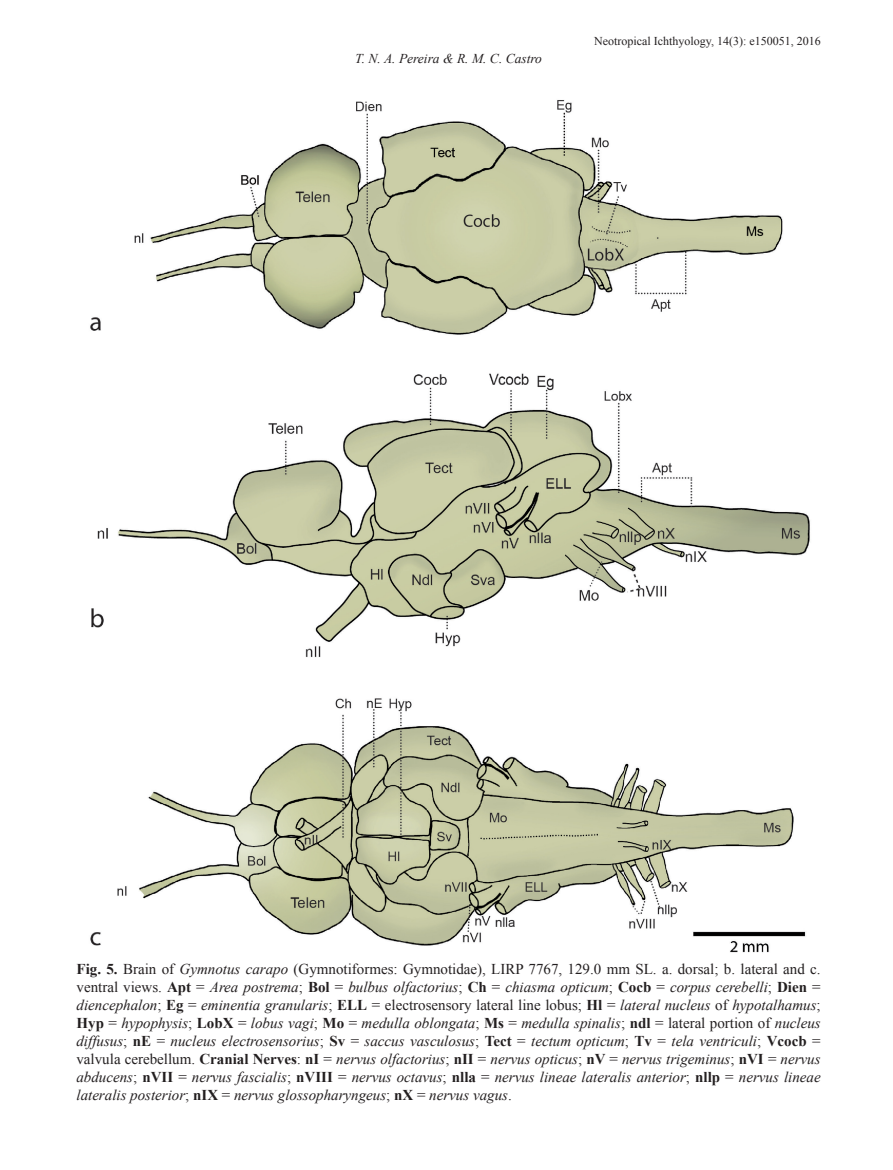
<style>
.page{position:relative;width:893px;height:1170px;background:#fff}
.page>*{position:absolute;margin:0;border:0;box-sizing:border-box;transform-origin:0 0}
.t1{font:italic 15px/18px "Times New Roman";color:#231f20;text-align:justify}
.t2{font:italic 13.5px "Times New Roman";color:#231f20}
.t3{font:12px "Times New Roman";color:#231f20}
.s1{font-weight:700;font-style:normal}
.s2{font-style:normal}
</style>
<div class="page">
<img style="left:90px;top:100px;width:720px;height:853px">
<p class="t2" style="left:355px;top:49px;width:188px">T. N. A. Pereira &amp; R. M. C. Castro</p>
<p class="t3" style="left:594px;top:33px;width:228px">Neotropical Ichthyology, 14(3): e150051, 2016</p>
<p class="t1" style="left:76px;top:959px;width:746px"><span class="s1">Fig. 5.</span> <span class="s2">Brain of</span> Gymnotus carapo <span class="s2">(Gymnotiformes: Gymnotidae), LIRP 7767, 129.0 mm SL. a. dorsal; b. lateral and c. ventral views.</span> <span class="s1">Apt</span> <span class="s2">=</span> Area postrema<span class="s2">;</span> <span class="s1">Bol</span> <span class="s2">=</span> bulbus olfactorius<span class="s2">;</span> <span class="s1">Ch</span> <span class="s2">=</span> chiasma opticum<span class="s2">;</span> <span class="s1">Cocb</span> <span class="s2">=</span> corpus cerebelli<span class="s2">;</span> <span class="s1">Dien</span> <span class="s2">= </span>diencephalon<span class="s2">;</span> <span class="s1">Eg</span> <span class="s2">=</span> eminentia granularis<span class="s2">;</span> <span class="s1">ELL</span> <span class="s2">= electrosensory lateral line lobus;</span> <span class="s1">Hl</span> <span class="s2">=</span> lateral nucleus <span class="s2">of</span> hypotalhamus<span class="s2">; </span><span class="s1">Hyp</span> <span class="s2">=</span> hypophysis<span class="s2">;</span> <span class="s1">LobX</span> <span class="s2">=</span> lobus vagi<span class="s2">;</span> <span class="s1">Mo</span> <span class="s2">=</span> medulla oblongata<span class="s2">;</span> <span class="s1">Ms</span> <span class="s2">=</span> medulla spinalis<span class="s2">;</span> <span class="s1">ndl</span> <span class="s2">= lateral portion of</span> nucleus diffusus<span class="s2">;</span> <span class="s1">nE</span> <span class="s2">=</span> nucleus electrosensorius<span class="s2">;</span> <span class="s1">Sv</span> <span class="s2">=</span> saccus vasculosus<span class="s2">;</span> <span class="s1">Tect</span> <span class="s2">=</span> tectum opticum<span class="s2">;</span> <span class="s1">Tv</span> <span class="s2">=</span> tela ventriculi<span class="s2">;</span> <span class="s1">Vcocb</span> <span class="s2">= valvula cerebellum.</span> <span class="s1">Cranial Nerves</span><span class="s2">:</span> <span class="s1">nI</span> <span class="s2">=</span> nervus olfactorius<span class="s2">;</span> <span class="s1">nII</span> <span class="s2">=</span> nervus opticus<span class="s2">;</span> <span class="s1">nV</span> <span class="s2">=</span> nervus trigeminus<span class="s2">;</span> <span class="s1">nVI</span> <span class="s2">=</span> nervus abducens<span class="s2">;</span> <span class="s1">nVII</span> <span class="s2">=</span> nervus fascialis<span class="s2">;</span> <span class="s1">nVIII</span> <span class="s2">=</span> nervus octavus<span class="s2">;</span> <span class="s1">nlla</span> <span class="s2">=</span> nervus lineae lateralis anterior<span class="s2">;</span> <span class="s1">nllp</span> <span class="s2">=</span> nervus lineae lateralis posterior<span class="s2">;</span> <span class="s1">nIX</span> <span class="s2">=</span> nervus glossopharyngeus<span class="s2">;</span> <span class="s1">nX</span> <span class="s2">=</span> nervus vagus<span class="s2">.</span></p>
</div>
